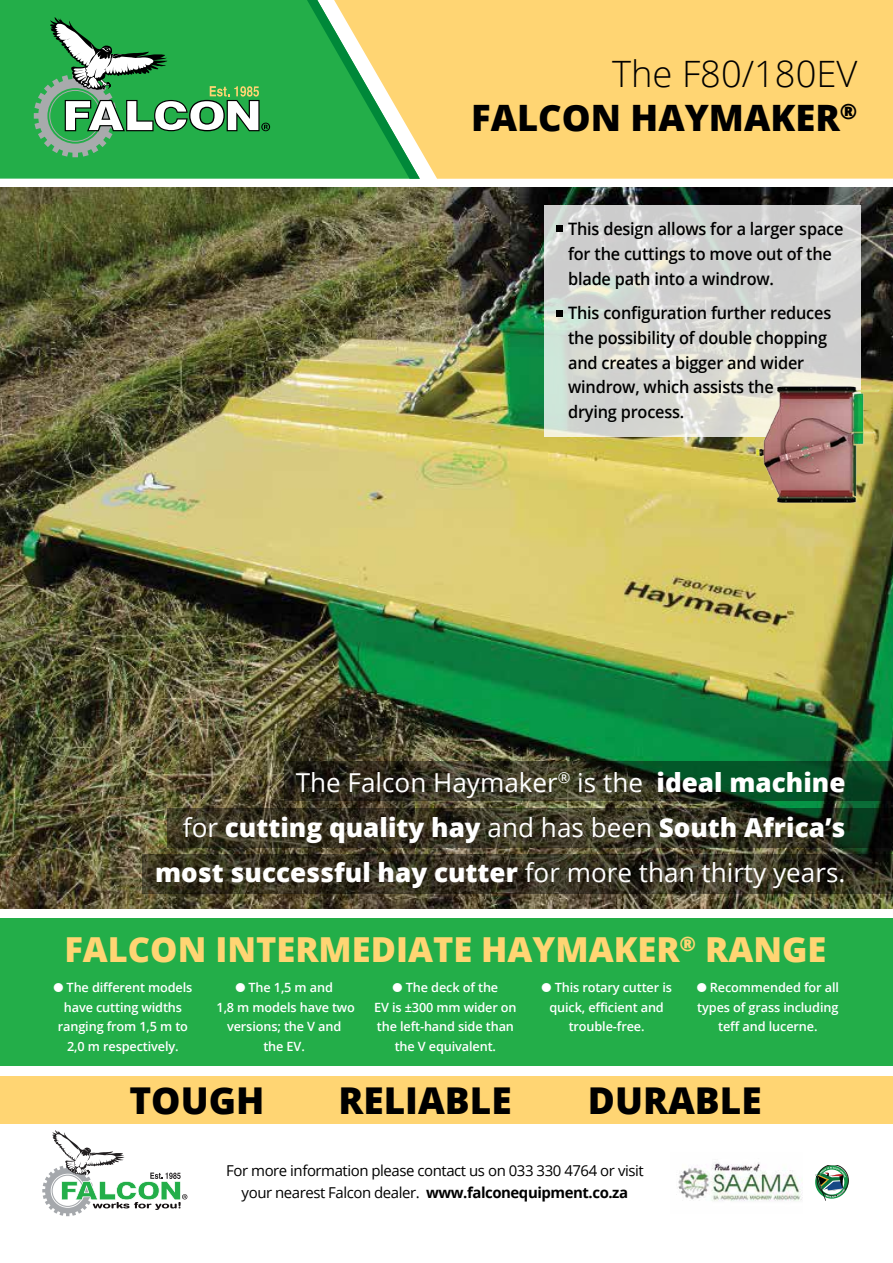
<style>
.page{position:relative;width:893px;height:1263px;background:#fff}
.page>*{position:absolute;margin:0;border:0;box-sizing:border-box;transform-origin:0 0}
.t1{font:800 36.9px "Open Sans";color:#000}
.t2{font:800 36.3px/43.7px "Open Sans";color:#000;text-align:right}
.t3{font:800 34.5px "Open Sans";color:#ffd573}
.t4{font:800 26.1px/45.3px "Open Sans";color:#fff;text-align:right}
.t5{font:600 17.1px/24.8px "Open Sans";letter-spacing:-.01em;color:#000;scale:.95 1}
.t6{font:15px/22.5px "Open Sans";letter-spacing:-.03em;color:#000;text-align:center}
.t7{font:600 12.75px/19.5px "Open Sans";letter-spacing:-.01em;color:#fff;text-align:center}
.s1{font-weight:300}
.s2{font-weight:400}
.s3{font-weight:700}
</style>
<div class="page">
<div style="left:0;top:918px;width:893px;height:148px;background:#23ae49"></div>
<img style="left:0;top:187px;width:893px;height:721px">
<div style="left:420px;top:0;width:473px;height:179px;background:#ffd573"></div>
<div style="left:0;top:0;width:285px;height:179px;background:#23ae49"></div>
<svg style="left:34px;top:17px;width:236px;height:140px;background:#4aad65"></svg>
<svg style="left:285px;top:0;width:135px;height:179px;background:#72be67"></svg>
<div style="left:0;top:1076px;width:893px;height:48px;background:#ffd573"></div>
<svg style="left:545px;top:205px;width:316px;height:232px;background:#d4d6d2"></svg>
<svg style="left:142px;top:854px;width:751px;height:40px;background:#353020"></svg>
<svg style="left:167px;top:808px;width:726px;height:39px;background:#333221"></svg>
<svg style="left:285px;top:761px;width:608px;height:40px;background:#233922"></svg>
<svg style="left:556px;top:226px;width:6px;height:6px"></svg>
<svg style="left:556px;top:310px;width:6px;height:6px"></svg>
<img style="left:754px;top:381px;width:128px;height:128px">
<svg style="left:42px;top:1130px;width:145px;height:86px"></svg>
<svg style="left:815px;top:1165px;width:33px;height:34px"></svg>
<div style="left:817px;top:1165px;width:32px;height:31px;border:1px solid #1e1c16;border-radius:50%"></div>
<svg style="left:815px;top:1167px;width:31px;height:34px"></svg>
<img style="left:676px;top:1162px;width:127px;height:39px">
<h2 class="t2" style="left:471px;top:50px;width:388px"><span class="s1">The F80/180EV<br></span>FALCON HAYMAKER<sup>®</sup></h2>
<h3 class="t5" style="left:568px;top:216px;width:291px">This design allows for a larger space for the cuttings to move out of the blade path into a windrow.</h3>
<h3 class="t5" style="left:568px;top:300px;width:278px">This configuration further reduces the possibility of double chopping and creates a bigger and wider windrow, which assists the<br>drying process.</h3>
<h3 class="t4" style="left:155px;top:758px;width:692px"><span class="s2">The Falcon Haymaker</span><sup>®</sup> <span class="s2">is the</span> ideal machine<br><span class="s2">for</span> cutting quality hay <span class="s2">and has been</span> South Africa’s most successful hay cutter <span class="s2">for more than thirty years.</span></h3>
<h3 class="t3" style="left:64px;top:923px;width:764px">FALCON INTERMEDIATE HAYMAKER<sup>®</sup> RANGE</h3>
<p class="t7" style="left:53px;top:978px;width:140px">● The different models have cutting widths ranging from 1,5 m to<br>2,0 m respectively.</p>
<p class="t7" style="left:217px;top:978px;width:140px">● The 1,5 m and<br>1,8 m models have two versions; the V and<br>the EV.</p>
<p class="t7" style="left:374px;top:978px;width:144px">● The deck of the<br>EV is ±300 mm wider on the left-hand side than the V equivalent.</p>
<p class="t7" style="left:541px;top:978px;width:132px">● This rotary cutter is quick, efficient and trouble-free.</p>
<p class="t7" style="left:697px;top:977px;width:144px">● Recommended for all types of grass including teff and lucerne.</p>
<h1 class="t1" style="left:129px;top:1072px;width:136px">TOUGH</h1>
<h1 class="t1" style="left:338px;top:1072px;width:175px">RELIABLE</h1>
<h1 class="t1" style="left:588px;top:1072px;width:175px">DURABLE</h1>
<p class="t6" style="left:226px;top:1158px;width:419px">For more information please contact us on 033 330 4764 or visit your nearest Falcon dealer. <span class="s3">www.falconequipment.co.za</span></p>
</div>
